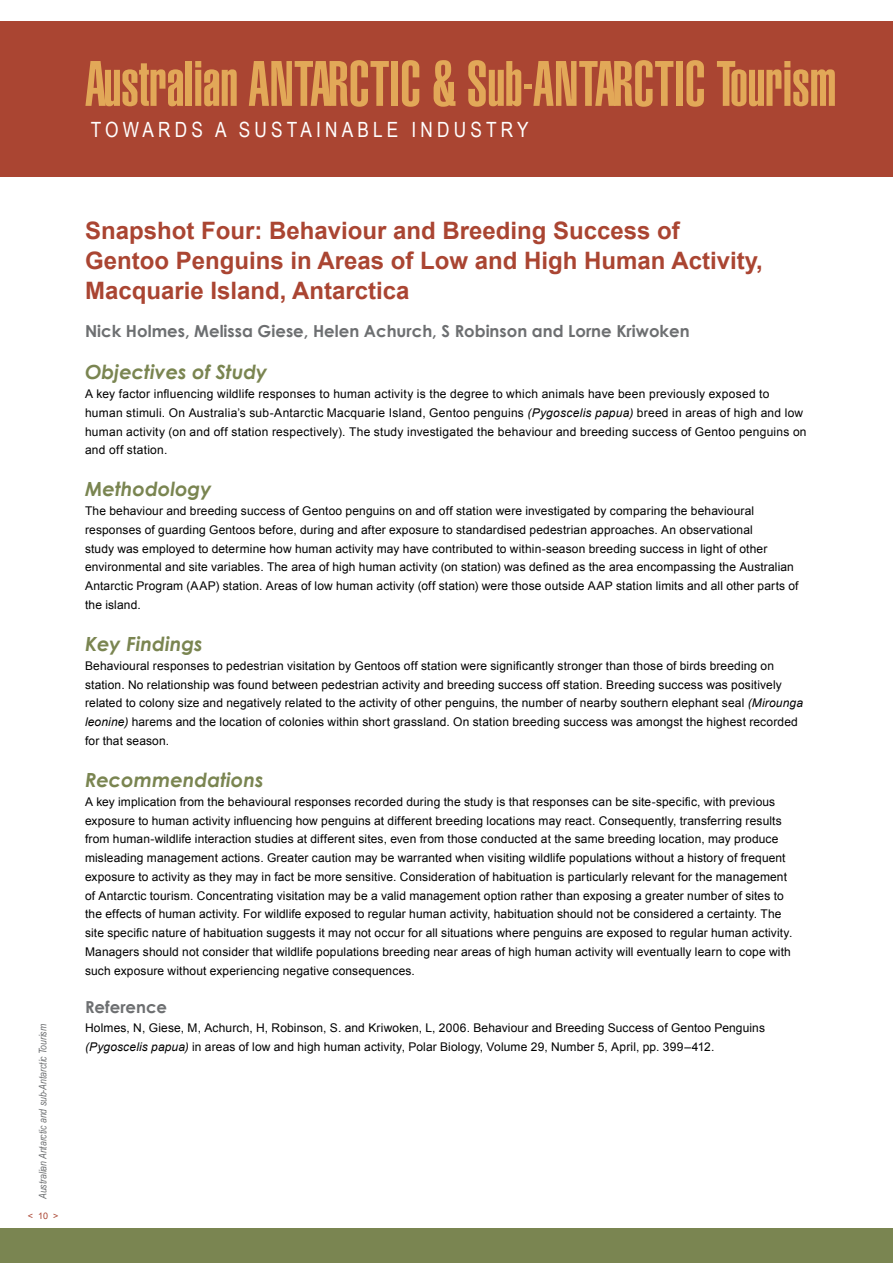
<style>
.page{position:relative;width:893px;height:1263px;background:#fff}
.page>*{position:absolute;margin:0;border:0;box-sizing:border-box;transform-origin:0 0}
.t1{font:63px "Helvetica Com Ult Compressed";color:#e2a858}
.t2{font:700 24px/30px "Arial";color:#aa4532}
.t3{font:21px "Arial Narrow";letter-spacing:.2em;color:#fff}
.t4{font:italic 700 19.5px "Century Gothic";color:#7a8551}
.t5{font:700 16.5px "Century Gothic";color:#6d6f71}
.t6{font:12px/18.8px "Arial";letter-spacing:.01em;color:#000}
.t7{font:italic 10.5px "Arial Narrow";color:#6d6f71}
.t8{font:9px "Arial";color:#aa4532}
.s1{font-style:italic}
</style>
<div class="page">
<div style="left:0;top:1229px;width:893px;height:34px;background:#7a8551"></div>
<div style="left:0;top:21px;width:893px;height:156px;background:#aa4532"></div>
<h1 class="t1" style="left:85px;top:48px;width:204px">Australian Antarctic</h1>
<h1 class="t1" style="left:432px;top:48px;width:142px">&amp; Sub-Antarctic</h1>
<h1 class="t1" style="left:716px;top:48px;width:122px">Tourism</h1>
<h1 class="t1" style="left:269px;top:48px;width:20px">tc</h1>
<h1 class="t1" style="left:554px;top:48px;width:20px">tc</h1>
<h3 class="t3" style="left:91px;top:114px;width:439px">TOWARDS A SU STAIN ABLE IN DU STRY</h3>
<p class="t7" style="left:35px;top:1199px;width:177px;rotate:-90deg">Australian Antarctic and sub-Antarctic Tourism</p>
<p class="t8" style="left:28px;top:1210px;width:32px">&lt; 10 &gt;</p>
<h2 class="t2" style="left:85px;top:216px;width:679px">Snapshot Four: Behaviour and Breeding Success of<br>Gentoo Penguins in Areas of Low and High Human Activity,<br>Macquarie Island, Antarctica</h2>
<h3 class="t5" style="left:85px;top:319px;width:606px">Nick Holmes, Melissa Giese, Helen Achurch, S Robinson and Lorne Kriwoken</h3>
<h3 class="t4" style="left:85px;top:357px;width:184px">Objectives of Study</h3>
<p class="t6" style="left:85px;top:385px;width:723px">A key factor influencing wildlife responses to human activity is the degree to which animals have been previously exposed to human stimuli. On Australia’s sub-Antarctic Macquarie Island, Gentoo penguins <span class="s1">(Pygoscelis papua)</span> breed in areas of high and low human activity (on and off station respectively). The study investigated the behaviour and breeding success of Gentoo penguins on and off station.</p>
<h3 class="t4" style="left:85px;top:475px;width:128px">Methodology</h3>
<p class="t6" style="left:85px;top:502px;width:715px">The behaviour and breeding success of Gentoo penguins on and off station were investigated by comparing the behavioural responses of guarding Gentoos before, during and after exposure to standardised pedestrian approaches. An observational<br>study was employed to determine how human activity may have contributed to within-season breeding success in light of other environmental and site variables. The area of high human activity (on station) was defined as the area encompassing the Australian Antarctic Program (AAP) station. Areas of low human activity (off station) were those outside AAP station limits and all other parts of the island.</p>
<h3 class="t4" style="left:85px;top:629px;width:119px">Key Findings</h3>
<p class="t6" style="left:85px;top:656px;width:719px">Behavioural responses to pedestrian visitation by Gentoos off station were significantly stronger than those of birds breeding on station. No relationship was found between pedestrian activity and breeding success off station. Breeding success was positively related to colony size and negatively related to the activity of other penguins, the number of nearby southern elephant seal <span class="s1">(Mirounga leonine)</span> harems and the location of colonies within short grassland. On station breeding success was amongst the highest recorded for that season.</p>
<h3 class="t4" style="left:85px;top:765px;width:180px">Recommendations</h3>
<p class="t6" style="left:85px;top:792px;width:709px">A key implication from the behavioural responses recorded during the study is that responses can be site-specific, with previous exposure to human activity influencing how penguins at different breeding locations may react. Consequently, transferring results from human-wildlife interaction studies at different sites, even from those conducted at the same breeding location, may produce misleading management actions. Greater caution may be warranted when visiting wildlife populations without a history of frequent exposure to activity as they may in fact be more sensitive. Consideration of habituation is particularly relevant for the management of Antarctic tourism. Concentrating visitation may be a valid management option rather than exposing a greater number of sites to the effects of human activity. For wildlife exposed to regular human activity, habituation should not be considered a certainty. The site specific nature of habituation suggests it may not occur for all situations where penguins are exposed to regular human activity.<br>Managers should not consider that wildlife populations breeding near areas of high human activity will eventually learn to cope with such exposure without experiencing negative consequences.</p>
<h3 class="t5" style="left:85px;top:995px;width:84px">Reference</h3>
<p class="t6" style="left:85px;top:1018px;width:681px">Holmes, N, Giese, M, Achurch, H, Robinson, S. and Kriwoken, L, 2006. Behaviour and Breeding Success of Gentoo Penguins <span class="s1">(Pygoscelis papua)</span> in areas of low and high human activity, Polar Biology, Volume 29, Number 5, April, pp. 399–412.</p>
</div>
